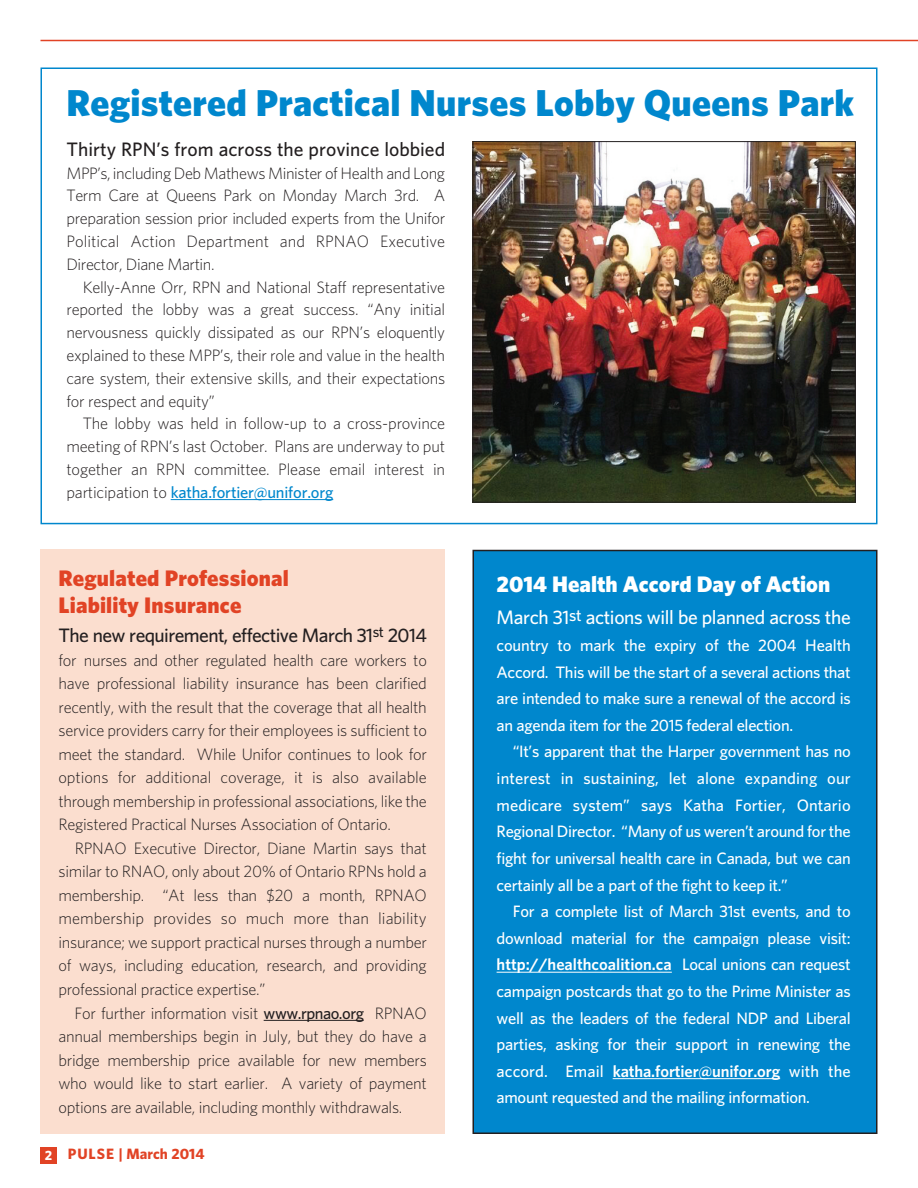
<style>
.page{position:relative;width:918px;height:1188px;background:#fff}
.page>*{position:absolute;margin:0;border:0;box-sizing:border-box;transform-origin:0 0}
.t1{font:900 37.5px "Whitney";letter-spacing:.005em;color:#0087cd}
.t2{font:900 22.5px/27.3px "Whitney";letter-spacing:.005em;color:#e14325}
.t3{font:900 22.5px "Whitney";color:#fff}
.t4{font:500 19.5px "Whitney";letter-spacing:-.015em;color:#231f20}
.t5{font:500 19.5px "Whitney";letter-spacing:-.02em;color:#fff}
.t6{font:300 16.5px/23.5px "Whitney";letter-spacing:-.02em;color:#231f20;text-align:justify}
.t7{font:500 16.5px/26.5px "Whitney";letter-spacing:-.02em;color:#fff;text-align:justify}
.t8{font:700 15px "Whitney";color:#e14325}
.s1{font-weight:500;color:#0087cd}
.s2{font-weight:500}
.s3{font-size:13.5px;color:#fff}
.s4{font-weight:600}
</style>
<div class="page">
<div style="left:40px;top:68px;width:838px;height:456px;border:2px solid #0087cd"></div>
<div style="left:40px;top:1148px;width:17px;height:16px;background:#e14325"></div>
<hr style="left:171px;top:499px;width:162px;height:1px;background:#0087cd">
<hr style="left:40px;top:40px;width:878px;height:1px;background:#e14325">
<div style="left:473px;top:551px;width:404px;height:582px;background:#0087cd"></div>
<div style="left:472px;top:550px;width:406px;height:584px;border:2px solid #231f20"></div>
<img style="left:474px;top:143px;width:380px;height:358px">
<div style="left:472px;top:141px;width:384px;height:362px;border:1px solid #231f20"></div>
<hr style="left:497px;top:972px;width:175px;height:1px;background:#fff">
<hr style="left:613px;top:1078px;width:167px;height:1px;background:#fff">
<div style="left:40px;top:550px;width:405px;height:584px;background:#fbdecf"></div>
<hr style="left:264px;top:1020px;width:100px;height:1px;background:#231f20">
<h1 class="t1" style="left:66px;top:90px;width:789px">Registered Practical Nurses Lobby Queens Park</h1>
<p class="t4" style="left:66px;top:142px;width:380px">Thirty RPN’s from across the province lobbied</p>
<p class="t6" style="left:66px;top:163px;width:380px;line-height:22.8px">MPP’s, including Deb Mathews Minister of Health and Long Term Care at Queens Park on Monday March 3rd. A preparation session prior included experts from the Unifor Political Action Department and RPNAO Executive Director, Diane Martin.</p>
<p class="t6" style="left:66px;top:277px;width:380px;line-height:22.8px;text-indent:16px">Kelly-Anne Orr, RPN and National Staff representative reported the lobby was a great success. “Any initial nervousness quickly dissipated as our RPN’s eloquently explained to these MPP’s, their role and value in the health care system, their extensive skills, and their expectations for respect and equity”</p>
<p class="t6" style="left:66px;top:414px;width:380px;line-height:22.8px;text-indent:16px">The lobby was held in follow-up to a cross-province meeting of RPN’s last October. Plans are underway to put together an RPN committee. Please email interest in participation to <span class="s1">katha.fortier@unifor.org</span></p>
<h2 class="t2" style="left:58px;top:566px;width:232px">Regulated Professional<br>Liability Insurance</h2>
<p class="t4" style="left:58px;top:629px;width:370px">The new requirement, effective March 31<sup>st</sup> 2014</p>
<p class="t6" style="left:58px;top:650px;width:370px">for nurses and other regulated health care workers to have professional liability insurance has been clarified recently, with the result that the coverage that all health service providers carry for their employees is sufficient to meet the standard. While Unifor continues to look for options for additional coverage, it is also available through membership in professional associations, like the Registered Practical Nurses Association of Ontario.</p>
<p class="t6" style="left:58px;top:838px;width:370px;text-indent:16px">RPNAO Executive Director, Diane Martin says that similar to RNAO, only about 20% of Ontario RPNs hold a membership. “At less than $20 a month, RPNAO membership provides so much more than liability insurance; we support practical nurses through a number of ways, including education, research, and providing professional practice expertise.”</p>
<p class="t6" style="left:58px;top:1003px;width:370px;text-indent:16px">For further information visit <span class="s2">www.rpnao.org</span> RPNAO annual memberships begin in July, but they do have a bridge membership price available for new members who would like to start earlier. A variety of payment options are available, including monthly withdrawals.</p>
<p class="t8" style="left:45px;top:1149px;width:161px"><span class="s3">2</span> PULSE | March 2014</p>
<h2 class="t3" style="left:497px;top:577px;width:335px">2014 Health Accord Day of Action</h2>
<p class="t5" style="left:497px;top:611px;width:356px">March 31<sup>st</sup> actions will be planned across the</p>
<p class="t7" style="left:497px;top:634px;width:356px">country to mark the expiry of the 2004 Health Accord. This will be the start of a several actions that are intended to make sure a renewal of the accord is an agenda item for the 2015 federal election.</p>
<p class="t7" style="left:497px;top:740px;width:356px;text-indent:16px">“It’s apparent that the Harper government has no interest in sustaining, let alone expanding our medicare system” says Katha Fortier, Ontario Regional Director. “Many of us weren’t around for the fight for universal health care in Canada, but we can certainly all be a part of the fight to keep it.”</p>
<p class="t7" style="left:497px;top:900px;width:356px;text-indent:16px">For a complete list of March 31st events, and to download material for the campaign please visit: <span class="s4">http://healthcoalition.ca</span> Local unions can request campaign postcards that go to the Prime Minister as well as the leaders of the federal NDP and Liberal parties, asking for their support in renewing the accord. Email <span class="s4">katha.fortier@unifor.org</span> with the amount requested and the mailing information.</p>
</div>
